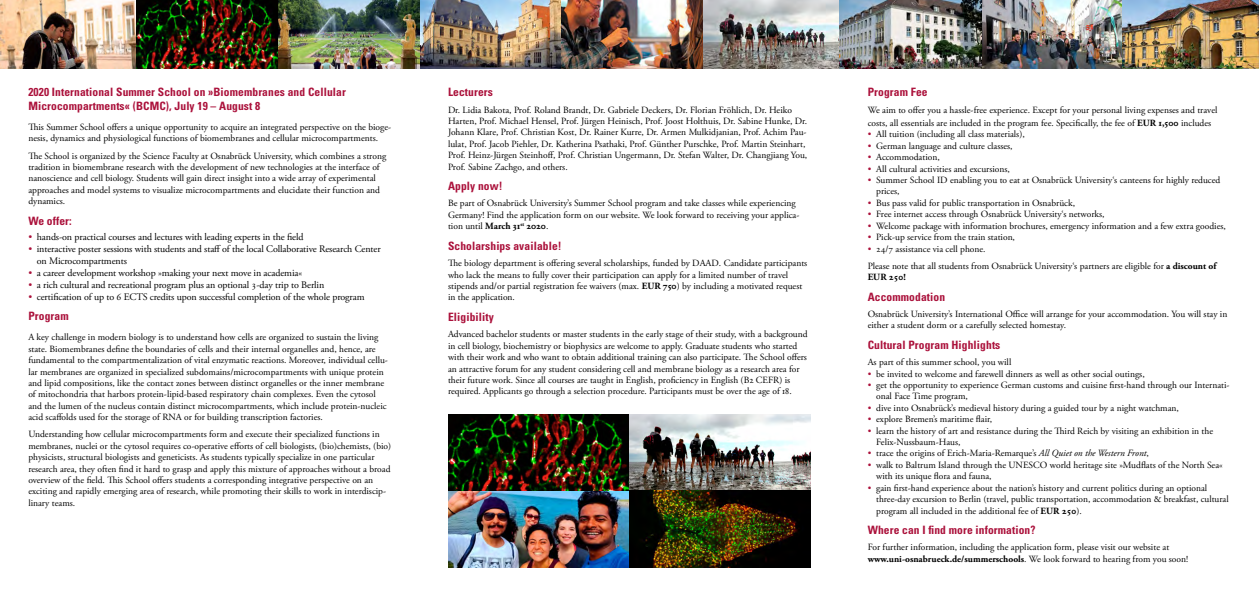
<style>
.page{position:relative;width:1259px;height:596px;background:#fff}
.page>*{position:absolute;margin:0;border:0;box-sizing:border-box;transform-origin:0 0}
.t1{font:700 condensed 11.5px/13.8px "Univers LT Std";letter-spacing:.01em;color:#ab113b}
.t2{font:10px/12px "Adobe Garamond Pro";letter-spacing:-.01em;color:#000}
.t3{font:9.5px/11.4px "Adobe Garamond Pro";color:#000}
.t4{font:700 9.5px "Adobe Garamond Pro";color:#000}
.s1{color:#ab113b}
.s2{font-weight:700}
.s3{font-style:italic}
</style>
<div class="page">
<img style="left:448px;top:414px;width:363px;height:153px">
<img style="left:0;top:0;width:839px;height:68px">
<img style="left:839px;top:0;width:420px;height:68px">
<p class="t1" style="left:28px;top:85px;width:319px">2020 International Summer School on »Biomembranes and Cellular<br>Microcompartments« (BCMC), July 19 – August 8</p>
<p class="t3" style="left:28px;top:122px;width:364px">This Summer School offers a unique opportunity to acquire an integrated perspective on the bioge&shy;nesis, dynamics and physiological functions of biomembranes and cellular microcompartments.</p>
<p class="t3" style="left:28px;top:150px;width:359px">The School is organized by the Science Faculty at Osnabrück University, which combines a strong tradition in biomembrane research with the development of new technologies at the interface of nanoscience and cell biology. Students will gain direct insight into a wide array of experimental approaches and model systems to visualize microcompartments and elucidate their function and dynamics.</p>
<p class="t1" style="left:28px;top:214px;width:45px">We offer:</p>
<p class="t2" style="left:28px;top:231px;width:277px"><span class="s1">•</span> hands-on practical courses and lectures with leading experts in the field</p>
<p class="t2" style="left:37px;top:243px;width:345px;text-indent:-9px"><span class="s1">•</span> interactive poster sessions with students and staff of the local Collaborative Research Center on Microcompartments</p>
<p class="t2" style="left:28px;top:267px;width:275px"><span class="s1">•</span> a career development workshop »making your next move in academia«</p>
<p class="t2" style="left:28px;top:279px;width:297px"><span class="s1">•</span> a rich cultural and recreational program plus an optional 3-day trip to Berlin</p>
<p class="t2" style="left:28px;top:291px;width:338px"><span class="s1">•</span> certification of up to 6 ECTS credits upon successful completion of the whole program</p>
<p class="t1" style="left:28px;top:309px;width:42px">Program</p>
<p class="t3" style="left:28px;top:332px;width:361px">A key challenge in modern biology is to understand how cells are organized to sustain the living state. Biomembranes define the boundaries of cells and their internal organelles and, hence, are fundamental to the compartmentalization of vital enzymatic reactions. Moreover, individual cellu&shy;lar membranes are organized in specialized subdomains/microcompartments with unique protein and lipid compositions, like the contact zones between distinct organelles or the inner membrane of mitochondria that harbors protein-lipid-based respiratory chain complexes. Even the cytosol and the lumen of the nucleus contain distinct microcompartments, which include protein-nucleic acid scaffolds used for the storage of RNA or for building transcription factories.</p>
<p class="t3" style="left:28px;top:428px;width:364px">Understanding how cellular microcompartments form and execute their specialized functions in membranes, nuclei or the cytosol requires co-operative efforts of cell biologists, (bio)chemists, (bio) physicists, structural biologists and geneticists. As students typically specialize in one particular research area, they often find it hard to grasp and apply this mixture of approaches without a broad overview of the field. This School offers students a corresponding integrative perspective on an exciting and rapidly emerging area of research, while promoting their skills to work in interdiscip&shy;linary teams.</p>
<p class="t1" style="left:448px;top:85px;width:46px">Lecturers</p>
<p class="t3" style="left:448px;top:104px;width:361px">Dr. Lidia Bakota, Prof. Roland Brandt, Dr. Gabriele Deckers, Dr. Florian Fröhlich, Dr. Heiko Harten, Prof. Michael Hensel, Prof. Jürgen Heinisch, Prof. Joost Holthuis, Dr. Sabine Hunke, Dr.<br>Johann Klare, Prof. Christian Kost, Dr. Rainer Kurre, Dr. Armen Mulkidjanian, Prof. Achim Pau&shy;lulat, Prof. Jacob Piehler, Dr. Katherina Psathaki, Prof. Günther Purschke, Prof. Martin Steinhart, Prof. Heinz-Jürgen Steinhoff, Prof. Christian Ungermann, Dr. Stefan Walter, Dr. Changjiang You, Prof. Sabine Zachgo, and others.</p>
<p class="t1" style="left:448px;top:179px;width:56px">Apply now!</p>
<p class="t3" style="left:448px;top:198px;width:353px">Be part of Osnabrück University’s Summer School program and take classes while experiencing<br>Germany! Find the application form on our website. We look forward to receiving your applica&shy;tion until <span class="s2">March 31</span><sup>st</sup> <span class="s2">2020</span>.</p>
<p class="t1" style="left:448px;top:239px;width:115px">Scholarships available!</p>
<p class="t3" style="left:448px;top:257px;width:361px">The biology department is offering several scholarships, funded by DAAD. Candidate participants who lack the means to fully cover their participation can apply for a limited number of travel stipends and/or partial registration fee waivers (max. <span class="s2">EUR 750</span>) by including a motivated request in the application.</p>
<p class="t1" style="left:448px;top:310px;width:47px">Eligibility</p>
<p class="t3" style="left:448px;top:329px;width:361px">Advanced bachelor students or master students in the early stage of their study, with a background in cell biology, biochemistry or biophysics are welcome to apply. Graduate students who started with their work and who want to obtain additional training can also participate. The School offers an attractive forum for any student considering cell and membrane biology as a research area for their future work. Since all courses are taught in English, proficiency in English (B2 CEFR) is required. Applicants go through a selection procedure. Participants must be over the age of 18.</p>
<p class="t1" style="left:867px;top:85px;width:61px">Program Fee</p>
<p class="t3" style="left:867px;top:103px;width:351px;line-height:13.4px">We aim to offer you a hassle-free experience. Except for your personal living expenses and travel costs, all essentials are included in the program fee. Specifically, the fee of <span class="s2">EUR 1,500</span> includes</p>
<p class="t3" style="left:867px;top:129px;width:159px"><span class="s1">•</span> All tuition (including all class materials),</p>
<p class="t3" style="left:867px;top:140px;width:146px"><span class="s1">•</span> German language and culture classes,</p>
<p class="t3" style="left:867px;top:152px;width:74px"><span class="s1">•</span> Accommodation,</p>
<p class="t3" style="left:867px;top:163px;width:144px"><span class="s1">•</span> All cultural activities and excursions,</p>
<p class="t3" style="left:876px;top:174px;width:346px;text-indent:-9px"><span class="s1">•</span> Summer School ID enabling you to eat at Osnabrück University‘s canteens for highly reduced prices,</p>
<p class="t3" style="left:867px;top:197px;width:209px"><span class="s1">•</span> Bus pass valid for public transportation in Osnabrück,</p>
<p class="t3" style="left:867px;top:209px;width:238px"><span class="s1">•</span> Free internet access through Osnabrück University‘s networks,</p>
<p class="t3" style="left:867px;top:220px;width:360px"><span class="s1">•</span> Welcome package with information brochures, emergency information and a few extra goodies,</p>
<p class="t3" style="left:867px;top:231px;width:149px"><span class="s1">•</span> Pick-up service from the train station,</p>
<p class="t3" style="left:867px;top:240px;width:350px;line-height:17.1px"><span class="s1">•</span> 24/7 assistance via cell phone.<br>Please note that all students from Osnabrück University‘s partners are eligible for <span class="s2">a discount of</span></p>
<p class="t4" style="left:867px;top:271px;width:40px">EUR 250!</p>
<p class="t1" style="left:867px;top:289px;width:79px">Accommodation</p>
<p class="t3" style="left:867px;top:308px;width:361px">Osnabrück University’s International Office will arrange for your accommodation. You will stay in either a student dorm or a carefully selected homestay.</p>
<p class="t1" style="left:867px;top:337px;width:134px">Cultural Program Highlights</p>
<p class="t3" style="left:867px;top:356px;width:145px">As part of this summer school, you will</p>
<p class="t3" style="left:867px;top:368px;width:278px"><span class="s1">•</span> be invited to welcome and farewell dinners as well as other social outings,</p>
<p class="t3" style="left:876px;top:379px;width:355px;text-indent:-9px"><span class="s1">•</span> get the opportunity to experience German customs and cuisine first-hand through our Internati&shy;onal Face Time program,</p>
<p class="t3" style="left:867px;top:402px;width:313px"><span class="s1">•</span> dive into Osnabrück’s medieval history during a guided tour by a night watchman,</p>
<p class="t3" style="left:867px;top:413px;width:126px"><span class="s1">•</span> explore Bremen’s maritime flair,</p>
<p class="t3" style="left:876px;top:425px;width:338px;text-indent:-9px"><span class="s1">•</span> learn the history of art and resistance during the Third Reich by visiting an exhibition in the<br>Felix-Nussbaum-Haus,</p>
<p class="t3" style="left:867px;top:448px;width:283px"><span class="s1">•</span> trace the origins of Erich-Maria-Remarque’s <span class="s3">All Quiet on the Western Front</span>,</p>
<p class="t3" style="left:876px;top:459px;width:348px;text-indent:-9px"><span class="s1">•</span> walk to Baltrum Island through the UNESCO world heritage site »Mudflats of the North Sea« with its unique flora and fauna,</p>
<p class="t3" style="left:876px;top:482px;width:354px;text-indent:-9px"><span class="s1">•</span> gain first-hand experience about the nation’s history and current politics during an optional three-day excursion to Berlin (travel, public transportation, accommodation &amp; breakfast, cultural program all included in the additional fee of <span class="s2">EUR 250</span>).</p>
<p class="t1" style="left:867px;top:522px;width:169px">Where can I find more information?</p>
<p class="t3" style="left:867px;top:541px;width:322px">For further information, including the application form, please visit our website at <span class="s2">www.uni-osnabrueck.de/summerschools</span>. We look forward to hearing from you soon!</p>
</div>
